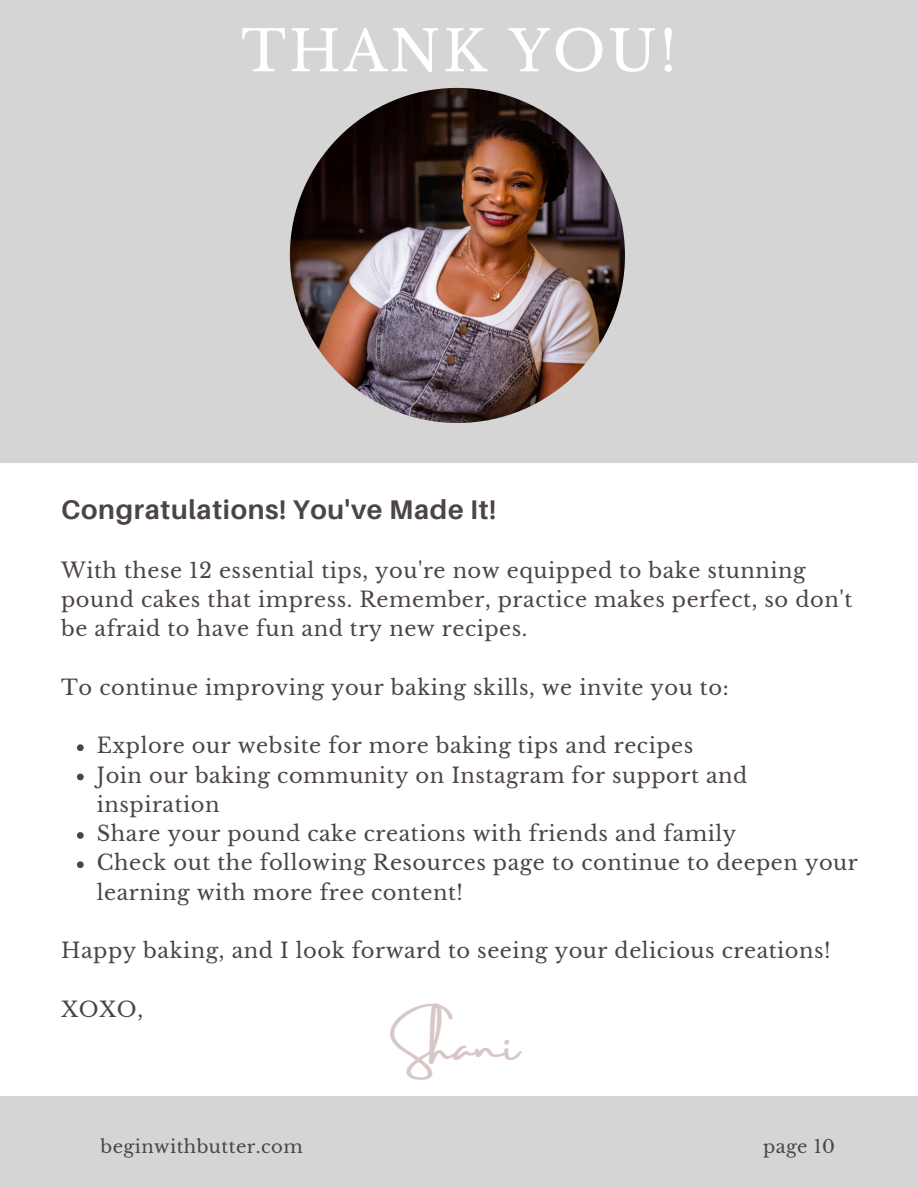
<style>
.page{position:relative;width:918px;height:1188px;background:#d6d5d5}
.page>*{position:absolute;margin:0;border:0;box-sizing:border-box;transform-origin:0 0}
.t1{font:56.1px "Libre Baskerville";letter-spacing:.05em;color:#fff}
.t2{font:48px "Amsterdam Three";color:#d8c7c7}
.t3{font:700 27px "Aileron";letter-spacing:.025em;color:#4c4446}
.t4{font:21px/29.2px "Libre Baskerville";letter-spacing:.025em;color:#4c4446}
.t5{font:18px "Libre Baskerville";letter-spacing:.025em;color:#4c4446}
</style>
<div class="page">
<div style="left:0;top:464px;width:918px;height:632px;background:#fff"></div>
<img style="left:290px;top:88px;width:335px;height:335px;border-radius:50%">
<svg style="left:77px;top:744px;width:7px;height:7px"></svg>
<svg style="left:77px;top:774px;width:7px;height:6px"></svg>
<svg style="left:77px;top:832px;width:7px;height:7px"></svg>
<svg style="left:77px;top:861px;width:7px;height:7px"></svg>
<p class="t1" style="left:241px;top:17px;width:437px">THANK YOU!</p>
<h3 class="t3" style="left:61px;top:493px;width:437px">Congratulations! You've Made It!</h3>
<h5 class="t4" style="left:61px;top:556px;width:793px">With these 12 essential tips, you're now equipped to bake stunning pound cakes that impress. Remember, practice makes perfect, so don't be afraid to have fun and try new recipes.</h5>
<h5 class="t4" style="left:61px;top:673px;width:669px">To continue improving your baking skills, we invite you to:</h5>
<p class="t4" style="left:97px;top:731px;width:598px">Explore our website for more baking tips and recipes</p>
<p class="t4" style="left:97px;top:761px;width:652px">Join our baking community on Instagram for support and inspiration</p>
<p class="t4" style="left:97px;top:819px;width:641px">Share your pound cake creations with friends and family</p>
<p class="t4" style="left:97px;top:848px;width:762px">Check out the following Resources page to continue to deepen your learning with more free content!</p>
<h5 class="t4" style="left:61px;top:936px;width:771px">Happy baking, and I look forward to seeing your delicious creations!</h5>
<h4 class="t4" style="left:61px;top:995px;width:83px">XOXO,</h4>
<h2 class="t2" style="left:399px;top:1018px;width:121px">Shani</h2>
<p class="t5" style="left:101px;top:1135px;width:204px">beginwithbutter.com</p>
<p class="t5" style="left:763px;top:1135px;width:74px">page 10</p>
</div>
